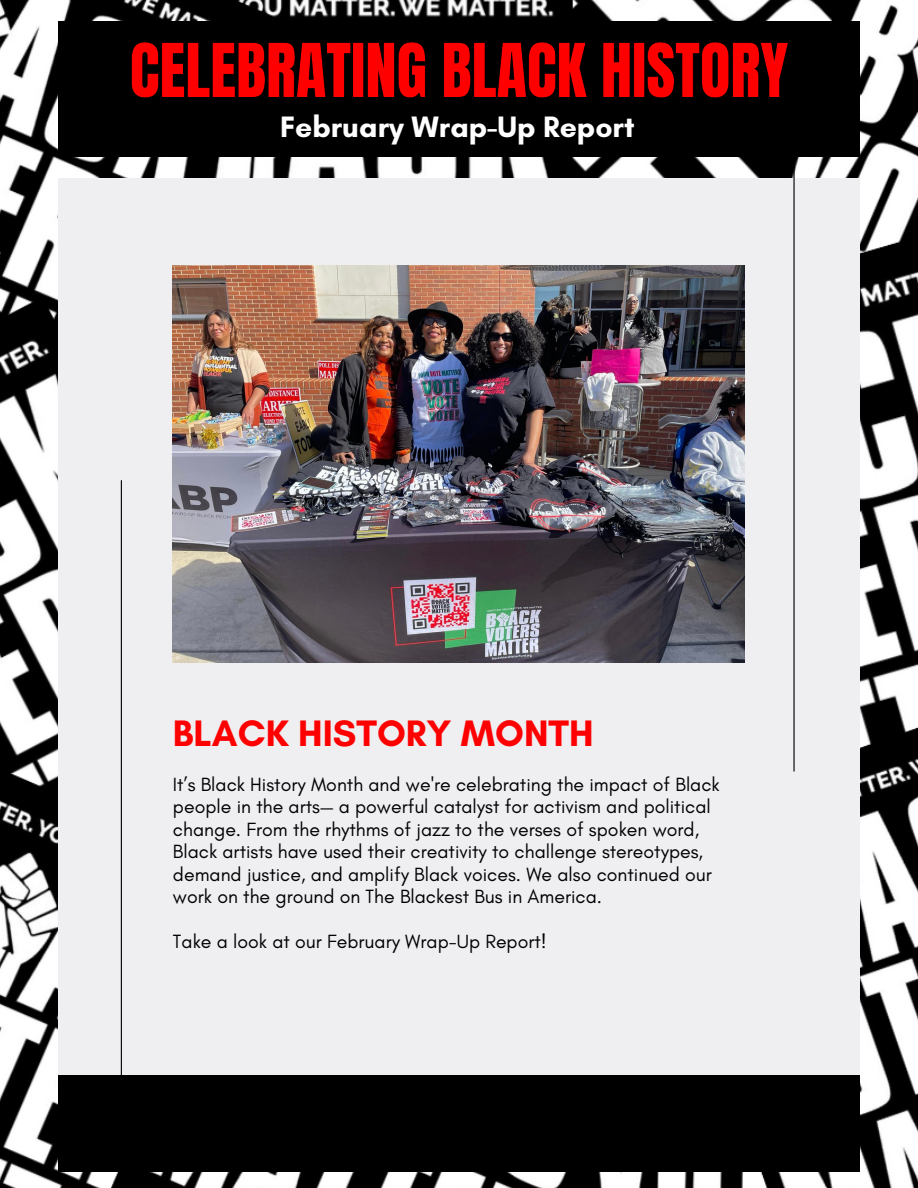
<style>
.page{position:relative;width:918px;height:1188px;background:#fff}
.page>*{position:absolute;margin:0;border:0;box-sizing:border-box;transform-origin:0 0}
.t1{font:700 37.5px "Glacial Indifference";color:#f00}
.t2{font:700 30px "Glacial Indifference";color:#fff}
.t3{font:19.5px/22.5px "Glacial Indifference";color:#000}
</style>
<div class="page">
<img style="left:0;top:0;width:918px;height:1188px">
<div style="left:58px;top:21px;width:802px;height:135px;background:#000"></div>
<div style="left:58px;top:178px;width:802px;height:897px;background:#efeff2"></div>
<div style="left:58px;top:1075px;width:802px;height:97px;background:#000"></div>
<hr style="left:793px;top:101px;width:2px;height:670px;background:#000">
<hr style="left:121px;top:481px;width:1px;height:622px;background:#000">
<img style="left:173px;top:266px;width:571px;height:397px">
<img style="left:104px;top:17px;width:712px;height:81px">
<p class="t2" style="left:280px;top:108px;width:356px">February Wrap-Up Report</p>
<h1 class="t1" style="left:173px;top:710px;width:422px">BLACK HISTORY MONTH</h1>
<p class="t3" style="left:173px;top:772px;width:548px">It’s Black History Month and we're celebrating the impact of Black people in the arts— a powerful catalyst for activism and political change. From the rhythms of jazz to the verses of spoken word, Black artists have used their creativity to challenge stereotypes, demand justice, and amplify Black voices. We also continued our work on the ground on The Blackest Bus in America.</p>
<p class="t3" style="left:173px;top:930px;width:375px">Take a look at our February Wrap-Up Report!</p>
</div>
